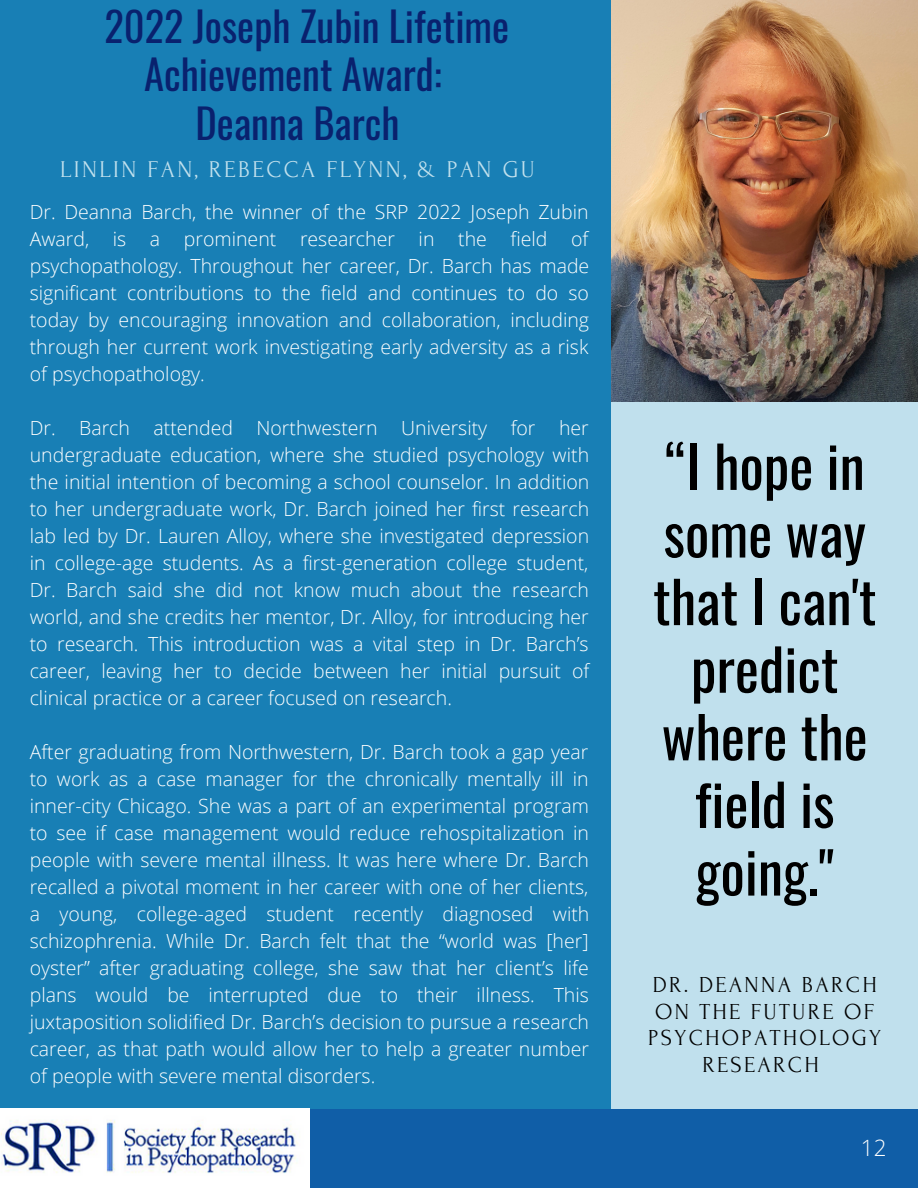
<style>
.page{position:relative;width:918px;height:1188px;background:#187fb5}
.page>*{position:absolute;margin:0;border:0;box-sizing:border-box;transform-origin:0 0}
.t1{font:57.3px/67.7px "Oswald";color:#000;text-align:center}
.t2{font:40.5px "Oswald";color:#09216e}
.t3{font:24px "Forum";letter-spacing:.1em;color:#c0e0ed}
.t4{font:22.95px/26.8px "Forum";letter-spacing:.1em;color:#000;text-align:center}
.t5{font:300 22.5px "Open Sans";color:#fff}
.t6{font:300 19.5px/27px "Open Sans";color:#fff;text-align:justify}
</style>
<div class="page">
<div style="left:611px;top:402px;width:307px;height:768px;background:#c0e0ed"></div>
<div style="left:0;top:1109px;width:918px;height:79px;background:#105ea7"></div>
<img style="left:0;top:1109px;width:309px;height:79px">
<img style="left:611px;top:0;width:306px;height:402px">
<h2 class="t2" style="left:104px;top:-5px;width:406px">2022 Joseph Zubin Lifetime</h2>
<h2 class="t2" style="left:144px;top:43px;width:299px">Achievement Award:</h2>
<h2 class="t2" style="left:196px;top:91px;width:205px">Deanna Barch</h2>
<p class="t3" style="left:60px;top:157px;width:476px">LINLIN FAN, REBECCA FLYNN, &amp; PAN GU</p>
<p class="t6" style="left:30px;top:198px;width:561px">Dr. Deanna Barch, the winner of the SRP 2022 Joseph Zubin Award, is a prominent researcher in the field of psychopathology. Throughout her career, Dr. Barch has made significant contributions to the field and continues to do so today by encouraging innovation and collaboration, including through her current work investigating early adversity as a risk of psychopathology.</p>
<p class="t6" style="left:30px;top:414px;width:561px">Dr. Barch attended Northwestern University for her undergraduate education, where she studied psychology with the initial intention of becoming a school counselor. In addition to her undergraduate work, Dr. Barch joined her first research lab led by Dr. Lauren Alloy, where she investigated depression in college-age students. As a first-generation college student, Dr. Barch said she did not know much about the research world, and she credits her mentor, Dr. Alloy, for introducing her to research. This introduction was a vital step in Dr. Barch’s career, leaving her to decide between her initial pursuit of clinical practice or a career focused on research.</p>
<p class="t6" style="left:30px;top:738px;width:561px">After graduating from Northwestern, Dr. Barch took a gap year to work as a case manager for the chronically mentally ill in inner-city Chicago. She was a part of an experimental program to see if case management would reduce rehospitalization in people with severe mental illness. It was here where Dr. Barch recalled a pivotal moment in her career with one of her clients, a young, college-aged student recently diagnosed with schizophrenia. While Dr. Barch felt that the “world was [her] oyster” after graduating college, she saw that her client’s life plans would be interrupted due to their illness. This juxtaposition solidified Dr. Barch’s decision to pursue a research career, as that path would allow her to help a greater number of people with severe mental disorders.</p>
<h1 class="t1" style="left:653px;top:430px;width:225px">“I hope in some way that I can't predict where the field is going."</h1>
<p class="t4" style="left:648px;top:971px;width:235px">DR. DEANNA BARCH<br>ON THE FUTURE OF<br>PSYCHOPATHOLOGY<br>RESEARCH</p>
<p class="t5" style="left:861px;top:1132px;width:27px">12</p>
</div>
